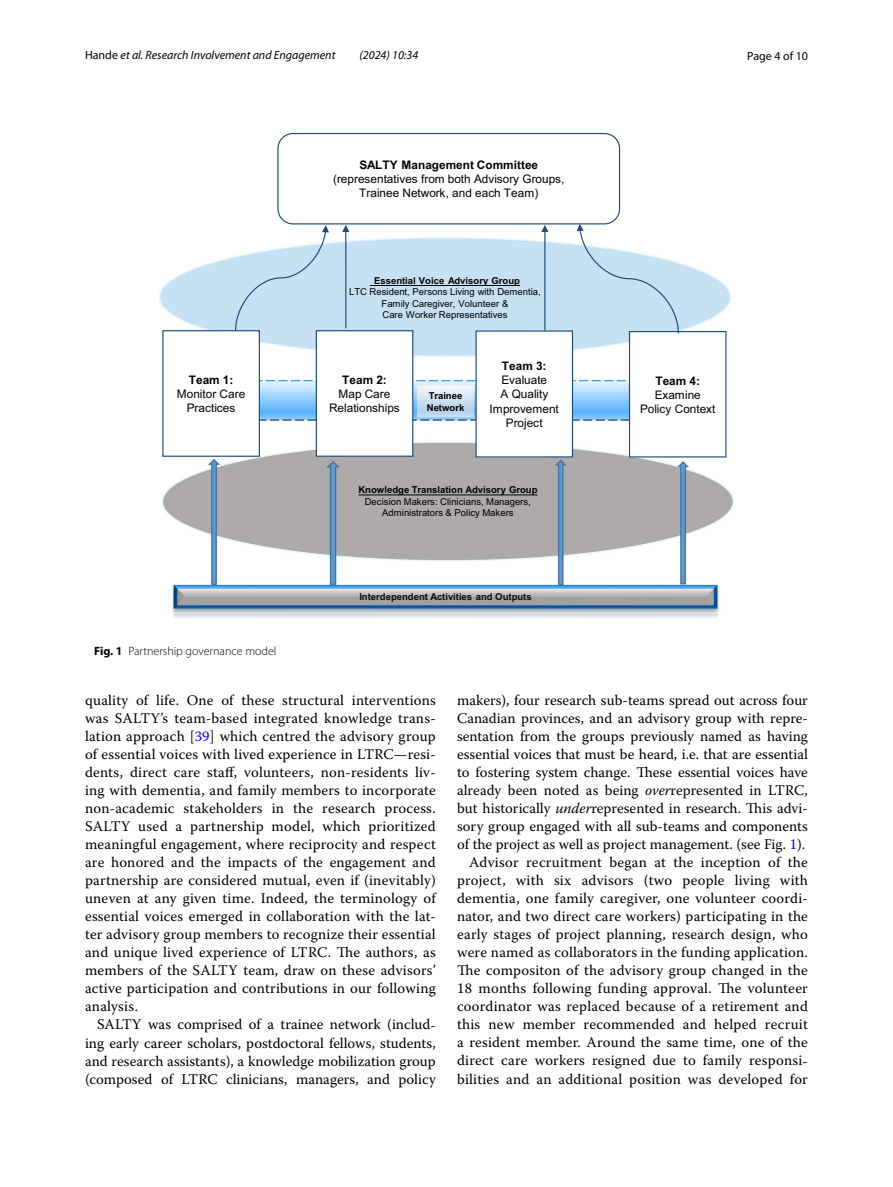
<style>
.page{position:relative;width:893px;height:1187px;background:#fff}
.page>*{position:absolute;margin:0;border:0;box-sizing:border-box;transform-origin:0 0}
.t1{font:14.7px/18px "Warnock Pro";letter-spacing:.015em;color:#000;text-align:justify}
.t2{font:italic 12px "Myriad Pro";color:#000}
.t3{font:300 12px "Myriad Pro";color:#000}
.t4{font:12px "Myriad Pro";color:#000}
.t5{font:11.85px/14.2px "Arial";color:#000;text-align:center}
.t6{font:700 11.85px "Arial";color:#000}
.t7{font:9.6px/11.4px "Arial";color:#000;text-align:center}
.t8{font:700 9.6px/11.4px "Arial";color:#000}
.t9{font:700 9.6px "Arial";color:#0a0a0a}
.s1{font-style:normal}
.s2{font-weight:700}
.s3{color:#00f}
.s4{font-style:italic}
</style>
<div class="page">
<img style="left:159px;top:237px;width:575px;height:381px">
<svg style="left:358px;top:494px;width:180px;height:1px"></svg>
<hr style="left:370px;top:285px;width:75px;height:1px;background:#000">
<hr style="left:445px;top:285px;width:75px;height:1px;background:#000">
<div style="left:316px;top:330px;width:97px;height:127px;border:1px solid #1f4e79"></div>
<div style="left:475px;top:330px;width:98px;height:127px;border:1px solid #1f4e79"></div>
<div style="left:629px;top:331px;width:97px;height:126px;border:1px solid #1f4e79"></div>
<div style="left:162px;top:330px;width:98px;height:127px;border:1px solid #1f4e79"></div>
<div style="left:277px;top:133px;width:343px;height:91px;border:1px solid #1f4e79;border-radius:15px"></div>
<svg style="left:234px;top:225px;width:95px;height:107px"></svg>
<svg style="left:342px;top:225px;width:7px;height:104px"></svg>
<hr style="left:544px;top:231px;width:1px;height:100px;background:#1f4e79">
<svg style="left:541px;top:225px;width:7px;height:7px"></svg>
<svg style="left:577px;top:224px;width:103px;height:111px"></svg>
<p class="t2" style="left:85px;top:48px;width:252px"><span class="s1">Hande</span> et al. Research Involvement and Engagement</p>
<p class="t2" style="left:359px;top:48px;width:60px">(2024) 10:34</p>
<p class="t4" style="left:747px;top:48px;width:62px">Page 4 of 10</p>
<p class="t6" style="left:359px;top:157px;width:180px">SALTY Management Committee</p>
<p class="t5" style="left:333px;top:172px;width:233px">(representatives from both Advisory Groups,<br>Trainee Network, and each Team)</p>
<p class="t6" style="left:189px;top:371px;width:46px">Team 1:</p>
<p class="t5" style="left:177px;top:386px;width:70px">Monitor Care<br>Practices</p>
<p class="t3" style="left:94px;top:644px;width:184px"><span class="s2">Fig. 1</span> Partnership governance model</p>
<p class="t8" style="left:374px;top:275px;width:147px">Essential Voice Advisory Group</p>
<p class="t7" style="left:349px;top:286px;width:193px">LTC Resident, Persons Living with Dementia,<br>Family Caregiver, Volunteer &amp;<br>Care Worker Representatives</p>
<p class="t6" style="left:342px;top:371px;width:46px">Team 2:</p>
<p class="t5" style="left:329px;top:386px;width:72px">Map Care<br>Relationships</p>
<p class="t8" style="left:427px;top:390px;width:39px">Trainee<br>Network</p>
<p class="t6" style="left:502px;top:358px;width:46px">Team 3:</p>
<p class="t5" style="left:490px;top:373px;width:71px">Evaluate<br>A Quality<br>Improvement<br>Project</p>
<p class="t6" style="left:655px;top:372px;width:46px">Team 4:</p>
<p class="t5" style="left:640px;top:387px;width:77px">Examine<br>Policy Context</p>
<p class="t8" style="left:358px;top:484px;width:181px">Knowledge Translation Advisory Group</p>
<p class="t7" style="left:365px;top:496px;width:168px">Decision Makers: Clinicians, Managers,<br>Administrators &amp; Policy Makers</p>
<p class="t9" style="left:359px;top:590px;width:174px">Interdependent Activities and Outputs</p>
<p class="t1" style="left:85px;top:691px;width:352px">quality of life. One of these structural interventions was SALTY’s team-based integrated knowledge trans&shy;lation approach [<span class="s3">39</span>] which centred the advisory group of essential voices with lived experience in LTRC—resi&shy;dents, direct care staff, volunteers, non-residents liv&shy;ing with dementia, and family members to incorporate non-academic stakeholders in the research process.<br>SALTY used a partnership model, which prioritized meaningful engagement, where reciprocity and respect are honored and the impacts of the engagement and partnership are considered mutual, even if (inevitably) uneven at any given time. Indeed, the terminology of essential voices emerged in collaboration with the lat&shy;ter advisory group members to recognize their essential and unique lived experience of LTRC. The authors, as members of the SALTY team, draw on these advisors’ active participation and contributions in our following analysis.</p>
<p class="t1" style="left:85px;top:1015px;width:352px;text-indent:12px">SALTY was comprised of a trainee network (includ&shy;ing early career scholars, postdoctoral fellows, students, and research assistants), a knowledge mobilization group (composed of LTRC clinicians, managers, and policy</p>
<p class="t1" style="left:457px;top:691px;width:352px;text-align:right">makers), four research sub-teams spread out across four Canadian provinces, and an advisory group with repre&shy;sentation from the groups previously named as having essential voices that must be heard, i.e. that are essential to fostering system change. These essential voices have already been noted as being <span class="s4">over</span>represented in LTRC, but historically <span class="s4">under</span>represented in research. This advi&shy;sory group engaged with all sub-teams and components of the project as well as project management. (see Fig. <span class="s3">1</span>).<br>Advisor recruitment began at the inception of the project, with six advisors (two people living with dementia, one family caregiver, one volunteer coordi&shy;nator, and two direct care workers) participating in the early stages of project planning, research design, who were named as collaborators in the funding application.<br>The compositon of the advisory group changed in the 18 months following funding approval. The volunteer coordinator was replaced because of a retirement and this new member recommended and helped recruit a resident member. Around the same time, one of the direct care workers resigned due to family responsi&shy;bilities and an additional position was developed for</p>
</div>
